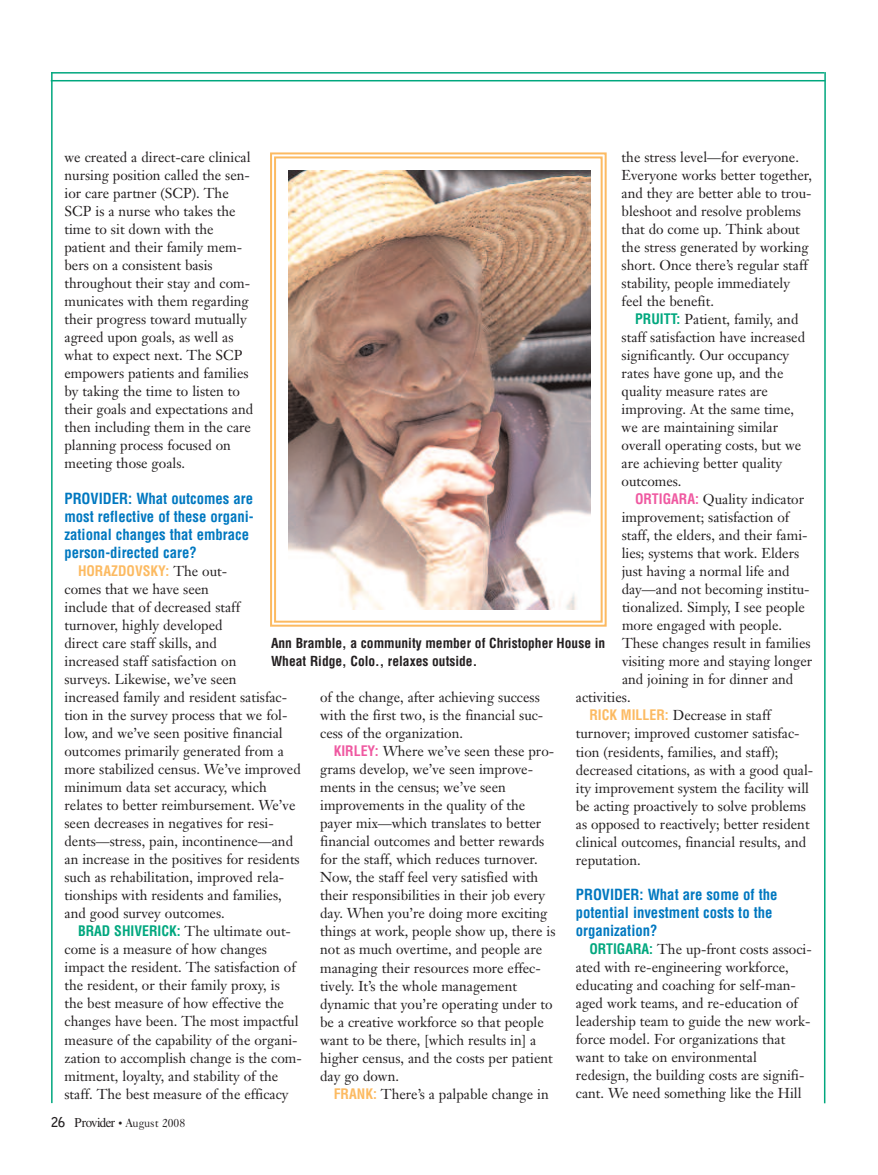
<style>
.page{position:relative;width:878px;height:1175px;background:#fff}
.page>*{position:absolute;margin:0;border:0;box-sizing:border-box;transform-origin:0 0}
.t1{font:700 condensed 15px/18px "Helvetica";color:#0078c0}
.t2{font:14.1px/18px "Janson Text";color:#231f20}
.t3{font:700 condensed 14.1px "Helvetica";color:#fcba61}
.t4{font:700 condensed 13.5px/18px "Helvetica";color:#231f20}
.t5{font:12px "Caslon 540 BT";color:#231f20;scale:.95 1}
.s1{font-family:"Janson Text";font-weight:400;font-stretch:normal;color:#231f20}
.s2{font-family:"Helvetica";font-weight:700;font-stretch:condensed;color:#00a77e}
.s3{font-family:"Helvetica";font-weight:700;font-stretch:condensed;color:#ef59a1}
.s4{font-family:"Helvetica";font-weight:700;font-stretch:condensed;color:#fcba61}
.s5{font-family:"Bell Gothic";font-weight:700;font-size:13.5px}
.s6{font-family:"Times";font-size:13.5px}
.s7{font-size:10.5px}
</style>
<div class="page">
<hr style="left:51px;top:72px;width:2px;height:1031px;background:#00a77e">
<hr style="left:51px;top:72px;width:773px;height:2px;background:#00a77e">
<hr style="left:823px;top:72px;width:2px;height:1031px;background:#00a77e">
<hr style="left:51px;top:80px;width:774px;height:1px;background:#00a77e">
<div style="left:270px;top:152px;width:336px;height:474px;border:2px solid #fcba61"></div>
<div style="left:274px;top:156px;width:328px;height:466px;border:2px solid #fcba61"></div>
<img style="left:288px;top:171px;width:302px;height:439px">
<p class="t2" style="left:64px;top:150px;width:190px">we created a direct-care clinical nursing position called the sen&shy;ior care partner (SCP). The<br>SCP is a nurse who takes the time to sit down with the patient and their family mem&shy;bers on a consistent basis throughout their stay and com&shy;municates with them regarding their progress toward mutually agreed upon goals, as well as what to expect next. The SCP empowers patients and families by taking the time to listen to their goals and expectations and then including them in the care planning process focused on meeting those goals.</p>
<p class="t1" style="left:64px;top:490px;width:191px">PROVIDER: What outcomes are most reflective of these organi&shy;zational changes that embrace person-directed care?</p>
<p class="t3" style="left:78px;top:563px;width:151px">HORAZDOVSKY: <span class="s1">The out-</span></p>
<p class="t2" style="left:64px;top:582px;width:238px">comes that we have seen<br>include that of decreased staff<br>turnover, highly developed<br>direct care staff skills, and<br>increased staff satisfaction on<br>surveys. Likewise, we’ve seen<br>increased family and resident satisfac&shy;tion in the survey process that we fol&shy;low, and we’ve seen positive financial outcomes primarily generated from a more stabilized census. We’ve improved minimum data set accuracy, which relates to better reimbursement. We’ve seen decreases in negatives for resi&shy;dents—stress, pain, incontinence—and an increase in the positives for residents such as rehabilitation, improved rela&shy;tionships with residents and families, and good survey outcomes.</p>
<p class="t2" style="left:64px;top:924px;width:239px;text-indent:14px"><span class="s2">BRAD SHIVERICK:</span> The ultimate out&shy;come is a measure of how changes impact the resident. The satisfaction of the resident, or their family proxy, is the best measure of how effective the changes have been. The most impactful measure of the capability of the organi&shy;zation to accomplish change is the com&shy;mitment, loyalty, and stability of the staff. The best measure of the efficacy</p>
<p class="t2" style="left:621px;top:150px;width:192px">the stress level—for everyone.<br>Everyone works better together, and they are better able to trou&shy;bleshoot and resolve problems that do come up. Think about the stress generated by working short. Once there’s regular staff stability, people immediately feel the benefit.</p>
<p class="t2" style="left:621px;top:312px;width:185px;text-indent:14px"><span class="s2">PRUITT:</span> Patient, family, and staff satisfaction have increased significantly. Our occupancy rates have gone up, and the quality measure rates are improving. At the same time, we are maintaining similar overall operating costs, but we are achieving better quality outcomes.</p>
<p class="t2" style="left:635px;top:492px;width:170px"><span class="s3">ORTIGARA:</span> Quality indicator</p>
<p class="t2" style="left:621px;top:510px;width:169px">improvement; satisfaction of</p>
<p class="t2" style="left:621px;top:528px;width:187px">staff, the elders, and their fami-</p>
<p class="t2" style="left:621px;top:546px;width:179px">lies; systems that work. Elders</p>
<p class="t2" style="left:621px;top:564px;width:169px">just having a normal life and</p>
<p class="t2" style="left:621px;top:582px;width:189px">day—and not becoming institu-</p>
<p class="t2" style="left:622px;top:600px;width:184px">tionalized. Simply, I see people</p>
<p class="t2" style="left:622px;top:618px;width:162px">more engaged with people.</p>
<p class="t2" style="left:622px;top:636px;width:190px">These changes result in families</p>
<p class="t2" style="left:622px;top:654px;width:192px">visiting more and staying longer</p>
<p class="t2" style="left:622px;top:672px;width:173px">and joining in for dinner and</p>
<p class="t2" style="left:576px;top:690px;width:56px">activities.</p>
<p class="t2" style="left:589px;top:708px;width:183px"><span class="s4">RICK MILLER:</span> Decrease in staff</p>
<p class="t2" style="left:576px;top:726px;width:225px">turnover; improved customer satisfac-</p>
<p class="t2" style="left:576px;top:744px;width:204px">tion (residents, families, and staff);</p>
<p class="t2" style="left:576px;top:762px;width:239px">decreased citations, as with a good qual-</p>
<p class="t2" style="left:576px;top:780px;width:235px">ity improvement system the facility will</p>
<p class="t2" style="left:576px;top:798px;width:232px">be acting proactively to solve problems</p>
<p class="t2" style="left:576px;top:816px;width:235px">as opposed to reactively; better resident</p>
<p class="t2" style="left:576px;top:834px;width:232px">clinical outcomes, financial results, and</p>
<p class="t2" style="left:576px;top:852px;width:66px">reputation.</p>
<p class="t1" style="left:576px;top:886px;width:203px">PROVIDER: What are some of the potential investment costs to the organization?</p>
<p class="t2" style="left:576px;top:942px;width:237px;text-indent:13px"><span class="s2">ORTIGARA:</span> The up-front costs associ&shy;ated with re-engineering workforce, educating and coaching for self-man&shy;aged work teams, and re-education of leadership team to guide the new work&shy;force model. For organizations that want to take on environmental redesign, the building costs are signifi&shy;cant. We need something like the Hill</p>
<p class="t4" style="left:271px;top:634px;width:336px">Ann Bramble, a community member of Christopher House in<br>Wheat Ridge, Colo., relaxes outside.</p>
<p class="t2" style="left:320px;top:690px;width:225px">of the change, after achieving success with the first two, is the financial suc&shy;cess of the organization.</p>
<p class="t2" style="left:320px;top:744px;width:237px;text-indent:14px"><span class="s3">KIRLEY:</span> Where we’ve seen these pro&shy;grams develop, we’ve seen improve&shy;ments in the census; we’ve seen improvements in the quality of the payer mix—which translates to better financial outcomes and better rewards for the staff, which reduces turnover.<br>Now, the staff feel very satisfied with their responsibilities in their job every day. When you’re doing more exciting things at work, people show up, there is not as much overtime, and people are managing their resources more effec&shy;tively. It’s the whole management dynamic that you’re operating under to be a creative workforce so that people want to be there, [which results in] a higher census, and the costs per patient day go down.</p>
<p class="t2" style="left:333px;top:1086px;width:217px"><span class="s4">FRANK:</span> There’s a palpable change in</p>
<p class="t5" style="left:51px;top:1118px;width:143px"><span class="s5">26</span> <span class="s6">Provider</span> <span class="s7">•</span> August 2008</p>
</div>
